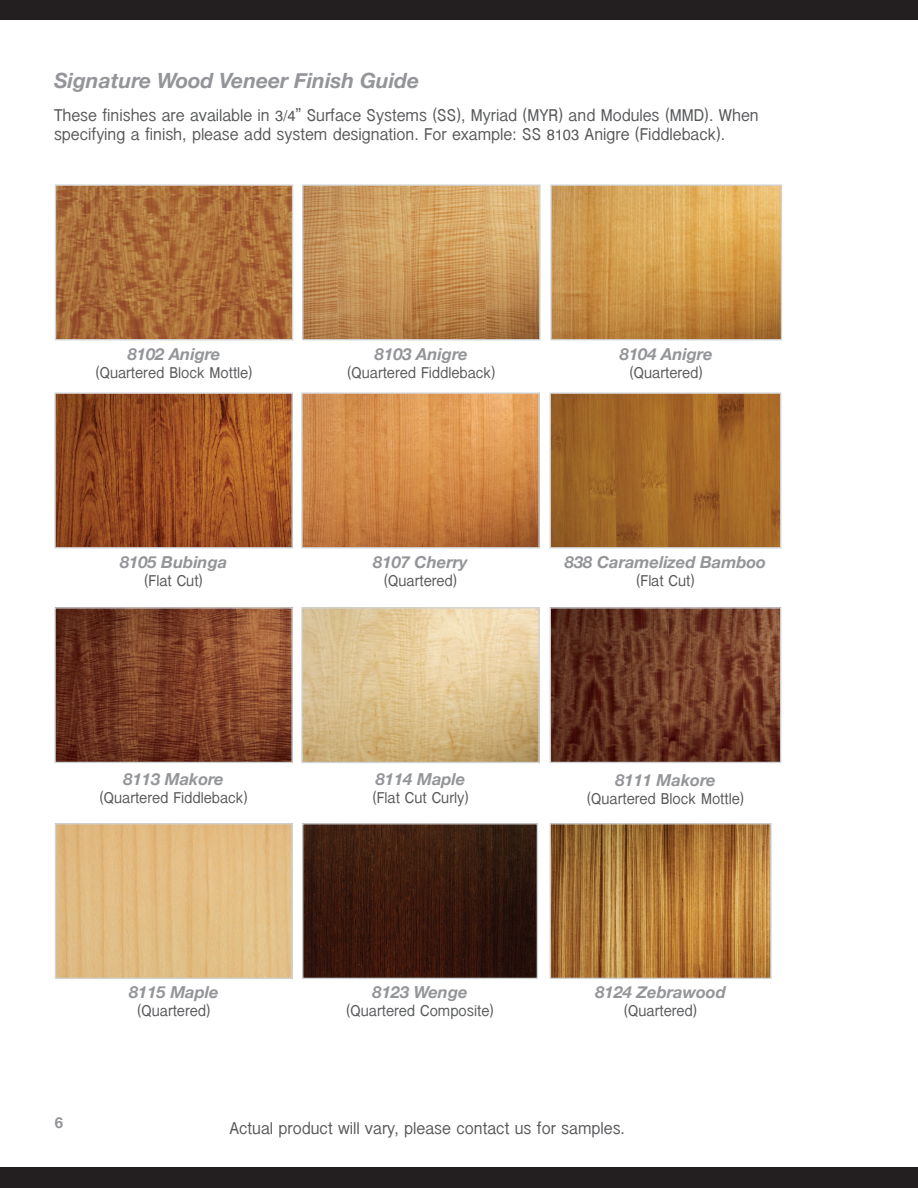
<style>
.page{position:relative;width:918px;height:1188px;background:#fff}
.page>*{position:absolute;margin:0;border:0;box-sizing:border-box;transform-origin:0 0}
.t1{font:italic 700 21px "Helvetica Neue";color:#939598}
.t2{font:18px/19.5px "Inai Mathi";color:#57585a}
.t3{font:16.5px "Inai Mathi";color:#57585a}
.t4{font:italic 700 16.5px "Helvetica Neue";color:#939598}
.t5{font:700 15px "Helvetica Neue";color:#939598}
</style>
<div class="page">
<img style="left:57px;top:186px;width:234px;height:152px">
<div style="left:55px;top:184px;width:238px;height:156px;border:1px solid #d1d2d4"></div>
<img style="left:304px;top:186px;width:235px;height:152px">
<div style="left:302px;top:184px;width:239px;height:156px;border:1px solid #d1d2d4"></div>
<img style="left:552px;top:186px;width:228px;height:152px">
<div style="left:550px;top:184px;width:232px;height:156px;border:1px solid #d1d2d4"></div>
<img style="left:56px;top:395px;width:235px;height:151px">
<div style="left:54px;top:393px;width:239px;height:155px;border:1px solid #d1d2d4"></div>
<img style="left:303px;top:395px;width:235px;height:151px">
<div style="left:301px;top:393px;width:239px;height:155px;border:1px solid #d1d2d4"></div>
<img style="left:552px;top:395px;width:227px;height:151px">
<div style="left:550px;top:393px;width:231px;height:155px;border:1px solid #d1d2d4"></div>
<img style="left:56px;top:609px;width:235px;height:152px">
<div style="left:54px;top:607px;width:239px;height:156px;border:1px solid #d1d2d4"></div>
<img style="left:303px;top:609px;width:235px;height:152px">
<div style="left:301px;top:607px;width:239px;height:156px;border:1px solid #d1d2d4"></div>
<img style="left:552px;top:609px;width:227px;height:152px">
<div style="left:550px;top:607px;width:231px;height:156px;border:1px solid #d1d2d4"></div>
<img style="left:57px;top:825px;width:234px;height:152px">
<div style="left:55px;top:823px;width:238px;height:156px;border:1px solid #d1d2d4"></div>
<img style="left:304px;top:825px;width:232px;height:152px">
<div style="left:302px;top:823px;width:236px;height:156px;border:1px solid #d1d2d4"></div>
<img style="left:552px;top:825px;width:218px;height:152px">
<div style="left:550px;top:823px;width:222px;height:156px;border:1px solid #d1d2d4"></div>
<div style="left:0;top:1168px;width:918px;height:20px;background:#231f20"></div>
<div style="left:0;top:0;width:918px;height:20px;background:#231f20"></div>
<p class="t1" style="left:54px;top:72px;width:367px">Signature Wood Veneer Finish Guide</p>
<p class="t2" style="left:54px;top:106px;width:706px">These finishes are available in 3/4” Surface Systems (SS), Myriad (MYR) and Modules (MMD). When specifying a finish, please add system designation. For example: SS 8103 Anigre (Fiddleback).</p>
<p class="t4" style="left:128px;top:348px;width:94px">8102 Anigre</p>
<p class="t3" style="left:95px;top:365px;width:159px">(Quartered Block Mottle)</p>
<p class="t4" style="left:120px;top:556px;width:109px">8105 Bubinga</p>
<p class="t3" style="left:144px;top:573px;width:60px">(Flat Cut)</p>
<p class="t4" style="left:375px;top:348px;width:94px">8103 Anigre</p>
<p class="t3" style="left:347px;top:365px;width:150px">(Quartered Fiddleback)</p>
<p class="t4" style="left:620px;top:348px;width:94px">8104 Anigre</p>
<p class="t3" style="left:630px;top:365px;width:75px">(Quartered)</p>
<p class="t4" style="left:373px;top:556px;width:96px">8107 Cherry</p>
<p class="t3" style="left:384px;top:573px;width:75px">(Quartered)</p>
<p class="t4" style="left:565px;top:556px;width:203px">838 Caramelized Bamboo</p>
<p class="t3" style="left:636px;top:573px;width:60px">(Flat Cut)</p>
<p class="t4" style="left:124px;top:773px;width:102px">8113 Makore</p>
<p class="t3" style="left:100px;top:790px;width:150px">(Quartered Fiddleback)</p>
<p class="t4" style="left:376px;top:773px;width:91px">8114 Maple</p>
<p class="t3" style="left:372px;top:790px;width:98px">(Flat Cut Curly)</p>
<p class="t4" style="left:615px;top:774px;width:102px">8111 Makore</p>
<p class="t3" style="left:587px;top:791px;width:159px">(Quartered Block Mottle)</p>
<p class="t5" style="left:55px;top:1117px;width:10px">6</p>
<p class="t4" style="left:129px;top:986px;width:91px">8115 Maple</p>
<p class="t3" style="left:137px;top:1003px;width:75px">(Quartered)</p>
<p class="t4" style="left:373px;top:986px;width:97px">8123 Wenge</p>
<p class="t3" style="left:346px;top:1003px;width:149px">(Quartered Composite)</p>
<p class="t4" style="left:595px;top:986px;width:132px">8124 Zebrawood</p>
<p class="t3" style="left:624px;top:1003px;width:75px">(Quartered)</p>
<p class="t2" style="left:229px;top:1119px;width:397px">Actual product will vary, please contact us for samples.</p>
</div>
